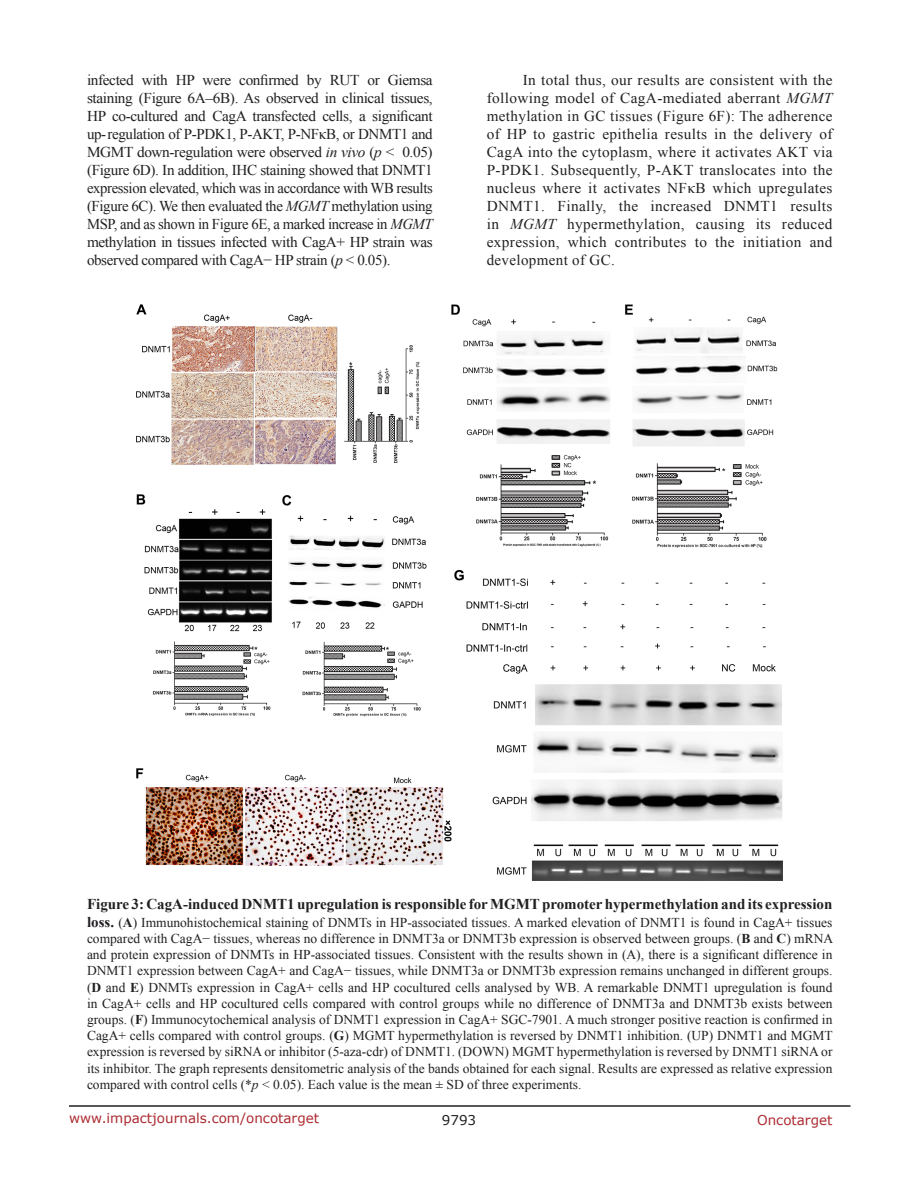
<style>
.page{position:relative;width:918px;height:1188px;background:#fff}
.page>*{position:absolute;margin:0;border:0;box-sizing:border-box;transform-origin:0 0}
.BodyText{font:15px/18px "Times New Roman";color:#221f22;text-align:justify}
.FigureText{font:700 15px "Times New Roman";color:#221f22}
.FigureText-2{font:13.5px/16.2px "Times New Roman";color:#221f22;text-align:justify}
.t1{font:13.5px "Verdana";color:#ac2b31}
.t2{font:13.5px "Verdana";color:#221f22}
.s1{font-style:italic}
.s2{font-weight:700;font-size:15px}
.s3{font-weight:700}
</style>
<div class="page">
<hr style="left:69px;top:1105px;width:781px;height:2px;background:#231f20">
<img style="left:137px;top:305px;width:646px;height:576px">
<p class="BodyText" style="left:87px;top:71px;width:347px">infected with HP were confirmed by RUT or Giemsa staining (Figure 6A–6B). As observed in clinical tissues, HP co-cultured and CagA transfected cells, a significant up-regulation of P-PDK1, P-AKT, P-NFκB, or DNMT1 and MGMT down-regulation were observed <span class="s1">in vivo</span> (<span class="s1">p</span> &lt; 0.05) (Figure 6D). In addition, IHC staining showed that DNMT1 expression elevated, which was in accordance with WB results (Figure 6C). We then evaluated the <span class="s1">MGMT</span> methylation using MSP, and as shown in Figure 6E, a marked increase in <span class="s1">MGMT </span>methylation in tissues infected with CagA+ HP strain was observed compared with CagA− HP strain (<span class="s1">p</span> &lt; 0.05).</p>
<p class="BodyText" style="left:487px;top:71px;width:347px;text-indent:36px">In total thus, our results are consistent with the following model of CagA-mediated aberrant <span class="s1">MGMT </span>methylation in GC tissues (Figure 6F): The adherence of HP to gastric epithelia results in the delivery of CagA into the cytoplasm, where it activates AKT via P-PDK1. Subsequently, P-AKT translocates into the nucleus where it activates NFκB which upregulates DNMT1. Finally, the increased DNMT1 results in <span class="s1">MGMT</span> hypermethylation, causing its reduced expression, which contributes to the initiation and development of GC.</p>
<p class="FigureText" style="left:87px;top:893px;width:747px">Figure 3: CagA-induced DNMT1 upregulation is responsible for MGMT promoter hypermethylation and its expression</p>
<p class="FigureText-2" style="left:87px;top:914px;width:748px"><span class="s2">loss.</span> (<span class="s3">A</span>) Immunohistochemical staining of DNMTs in HP-associated tissues. A marked elevation of DNMT1 is found in CagA+ tissues compared with CagA− tissues, whereas no difference in DNMT3a or DNMT3b expression is observed between groups. (<span class="s3">B</span> and <span class="s3">C</span>) mRNA and protein expression of DNMTs in HP-associated tissues. Consistent with the results shown in (A), there is a significant difference in DNMT1 expression between CagA+ and CagA− tissues, while DNMT3a or DNMT3b expression remains unchanged in different groups. (<span class="s3">D</span> and <span class="s3">E</span>) DNMTs expression in CagA+ cells and HP cocultured cells analysed by WB. A remarkable DNMT1 upregulation is found in CagA+ cells and HP cocultured cells compared with control groups while no difference of DNMT3a and DNMT3b exists between groups. (<span class="s3">F</span>) Immunocytochemical analysis of DNMT1 expression in CagA+ SGC-7901. A much stronger positive reaction is confirmed in CagA+ cells compared with control groups. (<span class="s3">G</span>) MGMT hypermethylation is reversed by DNMT1 inhibition. (UP) DNMT1 and MGMT expression is reversed by siRNA or inhibitor (5-aza-cdr) of DNMT1. (DOWN) MGMT hypermethylation is reversed by DNMT1 siRNA or its inhibitor. The graph represents densitometric analysis of the bands obtained for each signal. Results are expressed as relative expression compared with control cells (*<span class="s1">p</span> &lt; 0.05). Each value is the mean ± SD of three experiments.</p>
<p class="t1" style="left:69px;top:1109px;width:252px">www.impactjournals.com/oncotarget</p>
<p class="t2" style="left:442px;top:1111px;width:36px">9793</p>
<p class="t1" style="left:757px;top:1111px;width:77px">Oncotarget</p>
</div>
